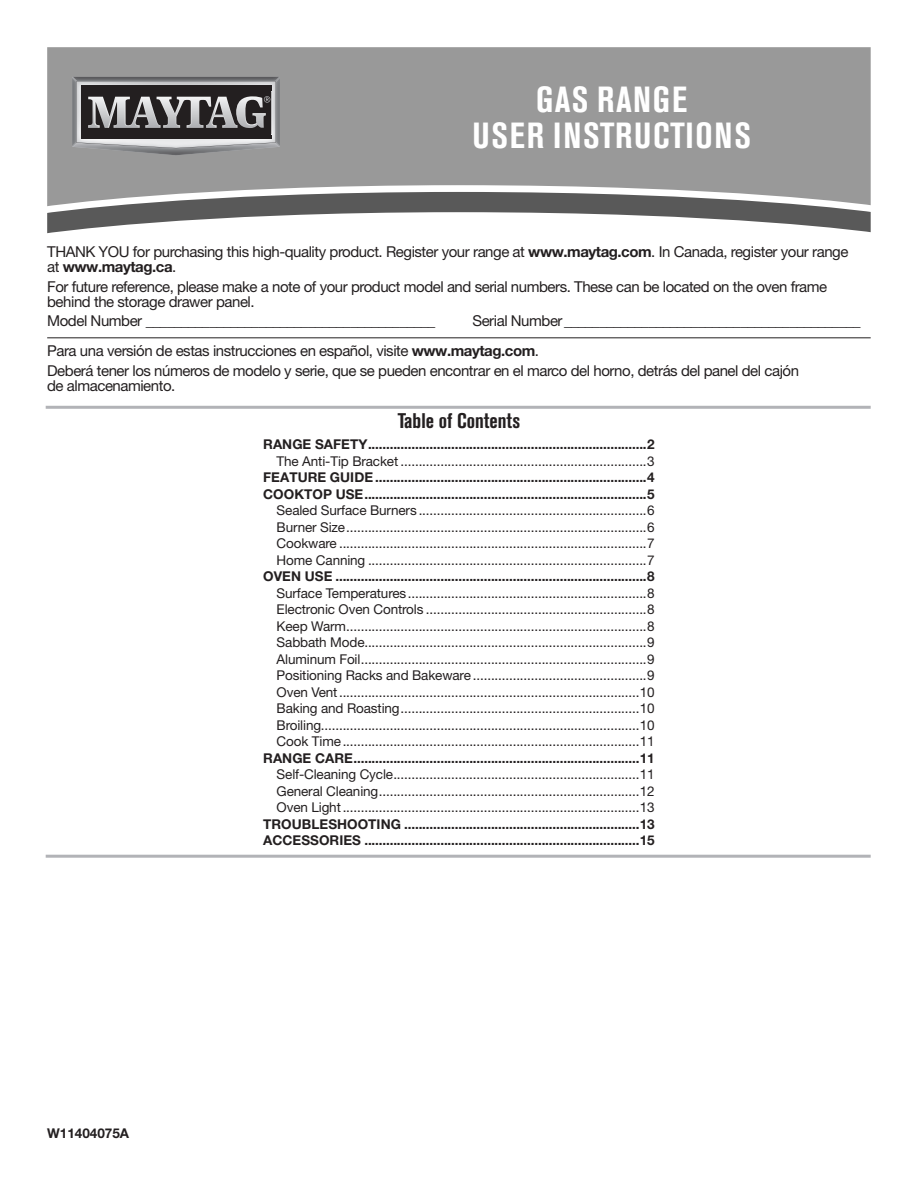
<style>
.page{position:relative;width:918px;height:1188px;background:#fff}
.page>*{position:absolute;margin:0;border:0;box-sizing:border-box;transform-origin:0 0}
.Cover_Heading_1{font:700 condensed 36px/36px "Akzidenz Grotesk Pro";letter-spacing:.05em;color:#fff;text-align:center}
.Cover_TOC{font:700 condensed 21px "Akzidenz Grotesk Pro";color:#231f20}
.Heading_3_No_Bold{font:15px/15px "Helvetica Neue LT Std";letter-spacing:-.03em;color:#231f20}
.Heading_3_No_Bold_Ru{font:15px "Helvetica Neue LT Std";letter-spacing:-.03em;color:#231f20}
.t1{font:13.5px "Helvetica Neue LT Std";letter-spacing:-.01em;color:#231f20}
.Part_Number{font:700 13.5px "Helvetica Neue LT Std";letter-spacing:.005em;color:#231f20}
.s1{font-weight:700}
</style>
<div class="page">
<hr style="left:47px;top:337px;width:824px;height:1px;background:#231f20">
<div style="left:47px;top:47px;width:824px;height:145px;background:#999"></div>
<svg style="left:47px;top:192px;width:824px;height:41px"></svg>
<svg style="left:72px;top:77px;width:208px;height:79px;background:#737273"></svg>
<hr style="left:46px;top:406px;width:825px;height:3px;background:#b2b3b7">
<hr style="left:46px;top:855px;width:825px;height:3px;background:#b2b3b7">
<p class="Cover_Heading_1" style="left:472px;top:81px;width:280px">GAS RANGE<br>USER INSTRUCTIONS</p>
<p class="Heading_3_No_Bold" style="left:47px;top:244px;width:803px">THANK YOU for purchasing this high-quality product. Register your range at <span class="s1">www.maytag.com</span>. In Canada, register your range at <span class="s1">www.maytag.ca</span>.</p>
<p class="Heading_3_No_Bold" style="left:47px;top:279px;width:782px">For future reference, please make a note of your product model and serial numbers. These can be located on the oven frame behind the storage drawer panel.</p>
<p class="Heading_3_No_Bold" style="left:47px;top:313px;width:390px">Model Number _________________________________________</p>
<p class="Heading_3_No_Bold" style="left:472px;top:313px;width:390px">Serial Number__________________________________________</p>
<p class="Heading_3_No_Bold_Ru" style="left:47px;top:342px;width:493px">Para una versión de estas instrucciones en español, visite <span class="s1">www.maytag.com</span>.</p>
<p class="Heading_3_No_Bold" style="left:47px;top:363px;width:753px">Deberá tener los números de modelo y serie, que se pueden encontrar en el marco del horno, detrás del panel del cajón de almacenamiento.</p>
<p class="Cover_TOC" style="left:398px;top:407px;width:124px">Table of Contents</p>
<p class="Part_Number" style="left:47px;top:1125px;width:84px">W11404075A</p>
<p class="Part_Number" style="left:263px;top:436px;width:393px">RANGE SAFETY.............................................................................2</p>
<p class="t1" style="left:277px;top:453px;width:380px">The Anti-Tip Bracket ....................................................................3</p>
<p class="Part_Number" style="left:263px;top:469px;width:393px">FEATURE GUIDE ...........................................................................4</p>
<p class="Part_Number" style="left:263px;top:486px;width:393px">COOKTOP USE..............................................................................5</p>
<p class="t1" style="left:277px;top:503px;width:380px">Sealed Surface Burners ...............................................................6</p>
<p class="t1" style="left:277px;top:519px;width:380px">Burner Size...................................................................................6</p>
<p class="t1" style="left:277px;top:536px;width:380px">Cookware .....................................................................................7</p>
<p class="t1" style="left:277px;top:552px;width:380px">Home Canning .............................................................................7</p>
<p class="Part_Number" style="left:263px;top:568px;width:393px">OVEN USE ......................................................................................8</p>
<p class="t1" style="left:277px;top:585px;width:380px">Surface Temperatures..................................................................8</p>
<p class="t1" style="left:277px;top:602px;width:380px">Electronic Oven Controls .............................................................8</p>
<p class="t1" style="left:277px;top:618px;width:380px">Keep Warm...................................................................................8</p>
<p class="t1" style="left:277px;top:635px;width:380px">Sabbath Mode..............................................................................9</p>
<p class="t1" style="left:277px;top:651px;width:380px">Aluminum Foil...............................................................................9</p>
<p class="t1" style="left:277px;top:668px;width:380px">Positioning Racks and Bakeware ................................................9</p>
<p class="t1" style="left:277px;top:684px;width:379px">Oven Vent...................................................................................10</p>
<p class="t1" style="left:277px;top:701px;width:380px">Baking and Roasting..................................................................10</p>
<p class="t1" style="left:277px;top:717px;width:380px">Broiling........................................................................................10</p>
<p class="t1" style="left:277px;top:734px;width:380px">Cook Time..................................................................................11</p>
<p class="Part_Number" style="left:263px;top:750px;width:393px">RANGE CARE...............................................................................11</p>
<p class="t1" style="left:277px;top:767px;width:380px">Self-Cleaning Cycle....................................................................11</p>
<p class="t1" style="left:277px;top:783px;width:380px">General Cleaning........................................................................12</p>
<p class="t1" style="left:277px;top:800px;width:380px">Oven Light..................................................................................13</p>
<p class="Part_Number" style="left:263px;top:816px;width:393px">TROUBLESHOOTING .................................................................13</p>
<p class="Part_Number" style="left:263px;top:832px;width:393px">ACCESSORIES ............................................................................15</p>
</div>
